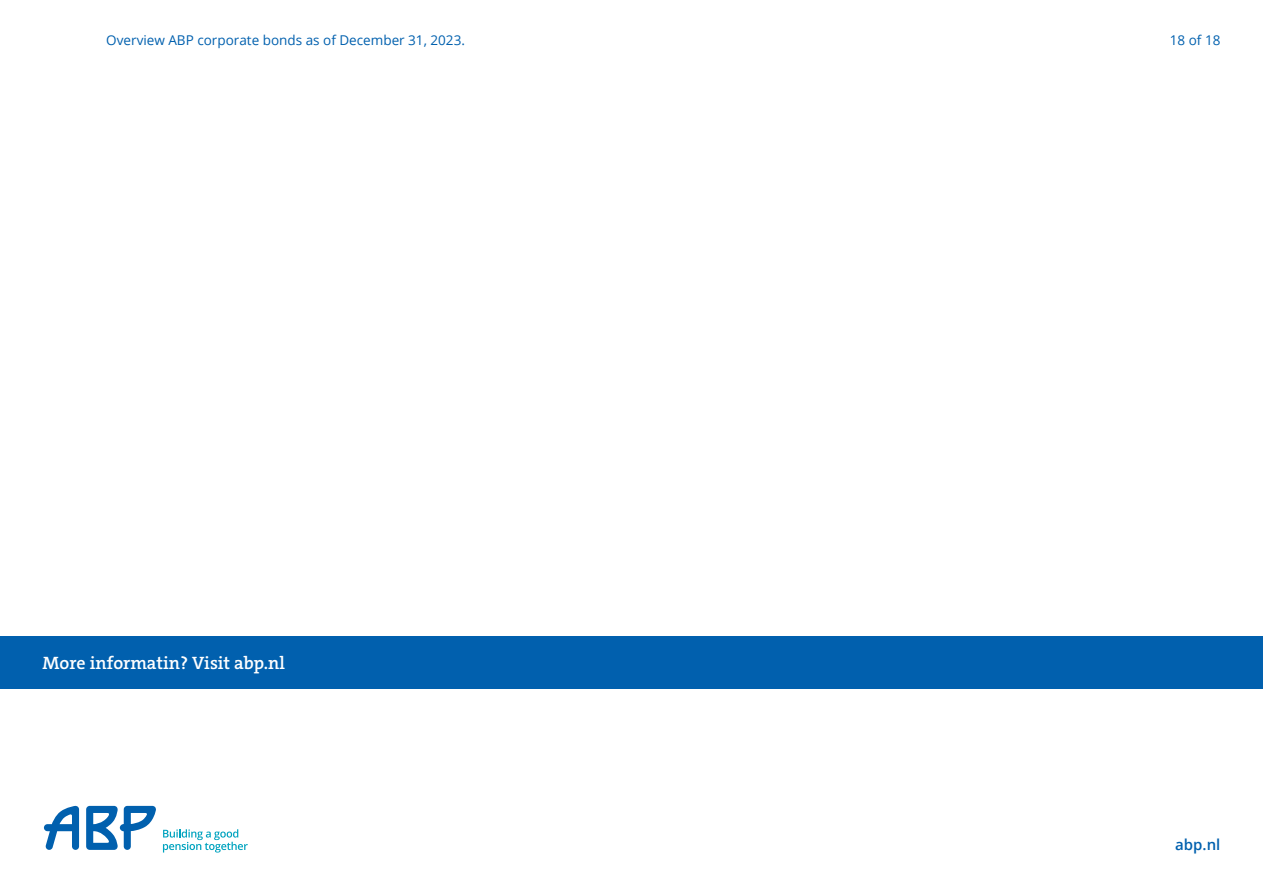
<style>
.page{position:relative;width:1263px;height:893px;background:#fff}
.page>*{position:absolute;margin:0;border:0;box-sizing:border-box;transform-origin:0 0}
.Onderdeel{font:600 18px "The Serif C5";color:#fff}
.t1{font:600 15px "Open Sans";color:#0160ae}
.t2{font:13.5px "Open Sans";color:#0160ae}
</style>
<div class="page">
<svg style="left:44px;top:806px;width:35px;height:44px"></svg>
<svg style="left:86px;top:806px;width:70px;height:44px"></svg>
<svg style="left:163px;top:829px;width:85px;height:23px"></svg>
<div style="left:0;top:636px;width:1263px;height:53px;background:#0160ae"></div>
<p class="t2" style="left:106px;top:30px;width:360px">Overview ABP corporate bonds as of December 31, 2023.</p>
<p class="t2" style="left:1170px;top:30px;width:52px">18 of 18</p>
<p class="Onderdeel" style="left:43px;top:652px;width:244px">More informatin? Visit abp.nl</p>
<p class="t1" style="left:1175px;top:835px;width:47px">abp.nl</p>
</div>
